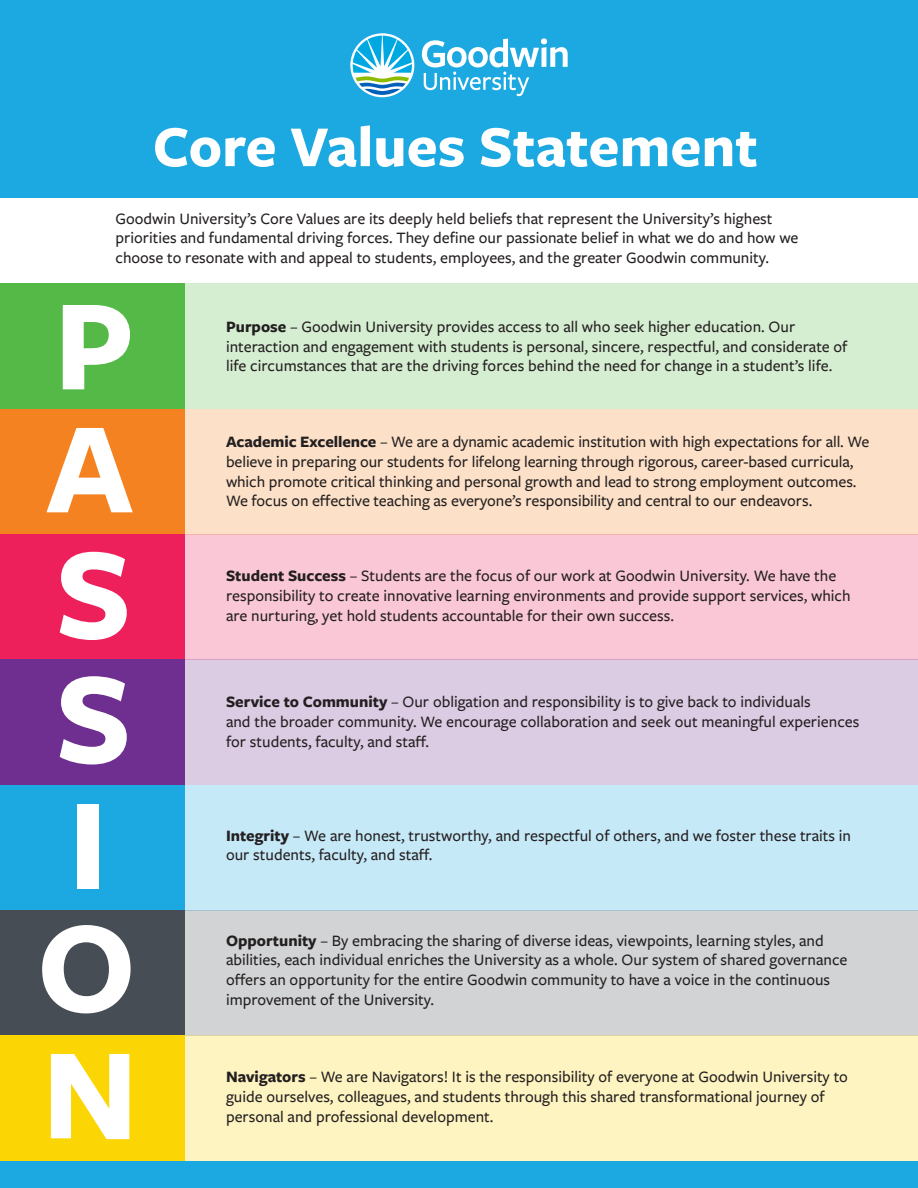
<style>
.page{position:relative;width:918px;height:1188px;background:#fff}
.page>*{position:absolute;margin:0;border:0;box-sizing:border-box;transform-origin:0 0}
.t1{font:700 135px/124.8px "Freight Sans";color:#fff}
.t2{font:700 60px "Freight Sans Pro";color:#fff}
.t3{font:500 16.5px/19.8px "Freight Sans Pro";color:#231f20}
.s1{font-weight:700}
</style>
<div class="page">
<div style="left:0;top:0;width:918px;height:198px;background:#1ca9e1"></div>
<div style="left:0;top:1161px;width:918px;height:27px;background:#1ca9e1"></div>
<div style="left:0;top:284px;width:185px;height:125px;background:#55b948"></div>
<div style="left:185px;top:284px;width:733px;height:125px;background:#d5edd1"></div>
<div style="left:0;top:409px;width:185px;height:125px;background:#f58220"></div>
<div style="left:185px;top:409px;width:733px;height:125px;background:#fce0c7"></div>
<div style="left:0;top:534px;width:185px;height:126px;background:#ed205b"></div>
<div style="left:185px;top:534px;width:733px;height:126px;background:#fac7d6"></div>
<div style="left:0;top:660px;width:185px;height:125px;background:#6f2f91"></div>
<div style="left:185px;top:660px;width:733px;height:125px;background:#dbcbe3"></div>
<div style="left:0;top:785px;width:185px;height:125px;background:#1ca9e1"></div>
<div style="left:185px;top:785px;width:733px;height:125px;background:#c6e9f7"></div>
<div style="left:0;top:910px;width:185px;height:126px;background:#464d54"></div>
<div style="left:185px;top:910px;width:733px;height:126px;background:#d1d3d4"></div>
<div style="left:0;top:1036px;width:185px;height:125px;background:#fcd505"></div>
<div style="left:185px;top:1036px;width:733px;height:125px;background:#fef4c1"></div>
<svg style="left:350px;top:33px;width:64px;height:64px"></svg>
<svg style="left:422px;top:38px;width:146px;height:58px"></svg>
<h2 class="t2" style="left:153px;top:105px;width:607px">Core Values Statement</h2>
<p class="t3" style="left:115px;top:208px;width:684px">Goodwin University’s Core Values are its deeply held beliefs that represent the University’s highest priorities and fundamental driving forces. They define our passionate belief in what we do and how we choose to resonate with and appeal to students, employees, and the greater Goodwin community.</p>
<h1 class="t1" style="left:37px;top:288px;width:103px">P<br>A<br>S<br>S<br>I<br>O<br>N</h1>
<p class="t3" style="left:226px;top:316px;width:623px"><span class="s1">Purpose</span> – Goodwin University provides access to all who seek higher education. Our interaction and engagement with students is personal, sincere, respectful, and considerate of life circumstances that are the driving forces behind the need for change in a student’s life.</p>
<p class="t3" style="left:226px;top:431px;width:645px"><span class="s1">Academic Excellence</span> – We are a dynamic academic institution with high expectations for all. We believe in preparing our students for lifelong learning through rigorous, career-based curricula, which promote critical thinking and personal growth and lead to strong employment outcomes.<br>We focus on effective teaching as everyone’s responsibility and central to our endeavors.</p>
<p class="t3" style="left:226px;top:565px;width:626px"><span class="s1">Student Success</span> – Students are the focus of our work at Goodwin University. We have the responsibility to create innovative learning environments and provide support services, which are nurturing, yet hold students accountable for their own success.</p>
<p class="t3" style="left:226px;top:691px;width:635px"><span class="s1">Service to Community</span> – Our obligation and responsibility is to give back to individuals<br>and the broader community. We encourage collaboration and seek out meaningful experiences for students, faculty, and staff.</p>
<p class="t3" style="left:226px;top:825px;width:627px"><span class="s1">Integrity</span> – We are honest, trustworthy, and respectful of others, and we foster these traits in our students, faculty, and staff.</p>
<p class="t3" style="left:226px;top:930px;width:623px"><span class="s1">Opportunity</span> – By embracing the sharing of diverse ideas, viewpoints, learning styles, and abilities, each individual enriches the University as a whole. Our system of shared governance offers an opportunity for the entire Goodwin community to have a voice in the continuous improvement of the University.</p>
<p class="t3" style="left:226px;top:1066px;width:623px"><span class="s1">Navigators</span> – We are Navigators! It is the responsibility of everyone at Goodwin University to guide ourselves, colleagues, and students through this shared transformational journey of personal and professional development.</p>
</div>
